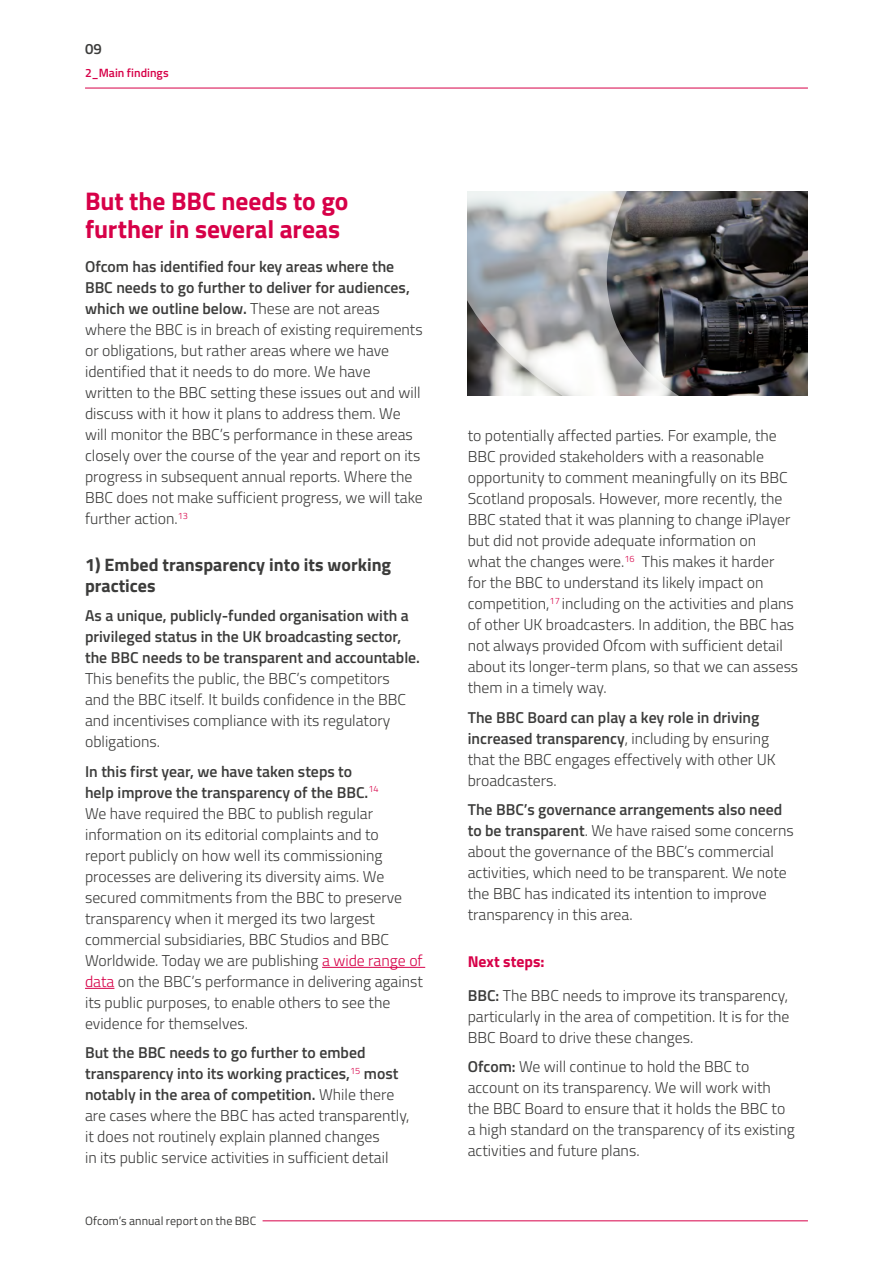
<style>
.page{position:relative;width:893px;height:1263px;background:#fff}
.page>*{position:absolute;margin:0;border:0;box-sizing:border-box;transform-origin:0 0}
.t1{font:700 25.5px/27.8px "Titillium";letter-spacing:-.005em;color:#d70048}
.t2{font:700 18px/21px "Titillium";color:#3c3c3b}
.t3{font:300 15.75px/21px "Titillium";color:#3c3c3b}
.t4{font:700 15.75px "Titillium";color:#d70048}
.t5{font:600 15px "Titillium";color:#3c3c3b}
.t6{font:12px "Titillium";letter-spacing:.005em;color:#3c3c3b}
.t7{font:600 12px "Titillium";color:#d70048}
.s1{font-weight:600}
.s2{color:#d70048}
</style>
<div class="page">
<hr style="left:85px;top:88px;width:723px;height:1px;background:#d70048">
<hr style="left:263px;top:1220px;width:545px;height:1px;background:#d70048">
<hr style="left:322px;top:967px;width:103px;height:1px;background:#d70048">
<svg style="left:85px;top:988px;width:29px;height:1px"></svg>
<svg style="left:468px;top:191px;width:340px;height:204px;background:#7a7a7b"></svg>
<p class="t5" style="left:85px;top:37px;width:18px">09</p>
<p class="t7" style="left:85px;top:64px;width:85px">2_Main findings</p>
<h3 class="t1" style="left:85px;top:186px;width:265px">But the BBC needs to go further in several areas</h3>
<p class="t3" style="left:85px;top:255px;width:339px"><span class="s1">Ofcom has identified four key areas where the BBC needs to go further to deliver for audiences, which we outline below.</span> These are not areas where the BBC is in breach of existing requirements or obligations, but rather areas where we have identified that it needs to do more. We have<br>written to the BBC setting these issues out and will discuss with it how it plans to address them. We will monitor the BBC’s performance in these areas closely over the course of the year and report on its progress in subsequent annual reports. Where the BBC does not make sufficient progress, we will take further action.<sup>13</sup></p>
<h4 class="t2" style="left:85px;top:553px;width:308px">1) Embed transparency into its working practices</h4>
<p class="t3" style="left:85px;top:604px;width:337px"><span class="s1">As a unique, publicly-funded organisation with a privileged status in the UK broadcasting sector, the BBC needs to be transparent and accountable.<br></span>This benefits the public, the BBC’s competitors<br>and the BBC itself. It builds confidence in the BBC and incentivises compliance with its regulatory obligations.</p>
<p class="t3" style="left:85px;top:760px;width:339px"><span class="s1">In this first year, we have taken steps to<br>help improve the transparency of the BBC.</span><sup>14<br></sup>We have required the BBC to publish regular information on its editorial complaints and to report publicly on how well its commissioning processes are delivering its diversity aims. We secured commitments from the BBC to preserve transparency when it merged its two largest commercial subsidiaries, BBC Studios and BBC Worldwide. Today we are publishing <span class="s2">a wide range of data</span> on the BBC’s performance in delivering against its public purposes, to enable others to see the evidence for themselves.</p>
<p class="t3" style="left:85px;top:1041px;width:326px"><span class="s1">But the BBC needs to go further to embed transparency into its working practices,</span><sup>15</sup> <span class="s1">most notably in the area of competition.</span> While there are cases where the BBC has acted transparently, it does not routinely explain planned changes<br>in its public service activities in sufficient detail</p>
<p class="t6" style="left:85px;top:1212px;width:173px">Ofcom’s annual report on the BBC</p>
<p class="t3" style="left:468px;top:424px;width:332px">to potentially affected parties. For example, the BBC provided stakeholders with a reasonable opportunity to comment meaningfully on its BBC Scotland proposals. However, more recently, the BBC stated that it was planning to change iPlayer but did not provide adequate information on<br>what the changes were.<sup>16</sup> This makes it harder<br>for the BBC to understand its likely impact on competition,<sup>17</sup> including on the activities and plans of other UK broadcasters. In addition, the BBC has not always provided Ofcom with sufficient detail about its longer-term plans, so that we can assess them in a timely way.</p>
<p class="t3" style="left:468px;top:706px;width:309px"><span class="s1">The BBC Board can play a key role in driving increased transparency</span>, including by ensuring that the BBC engages effectively with other UK broadcasters.</p>
<p class="t3" style="left:468px;top:798px;width:328px"><span class="s1">The BBC’s governance arrangements also need to be transparent</span>. We have raised some concerns about the governance of the BBC’s commercial activities, which need to be transparent. We note the BBC has indicated its intention to improve transparency in this area.</p>
<h5 class="t4" style="left:468px;top:949px;width:78px">Next steps:</h5>
<p class="t3" style="left:468px;top:984px;width:323px;text-align:justify"><span class="s1">BBC:</span> The BBC needs to improve its transparency, particularly in the area of competition. It is for the BBC Board to drive these changes.</p>
<p class="t3" style="left:468px;top:1055px;width:329px"><span class="s1">Ofcom:</span> We will continue to hold the BBC to account on its transparency. We will work with the BBC Board to ensure that it holds the BBC to a high standard on the transparency of its existing activities and future plans.</p>
</div>
